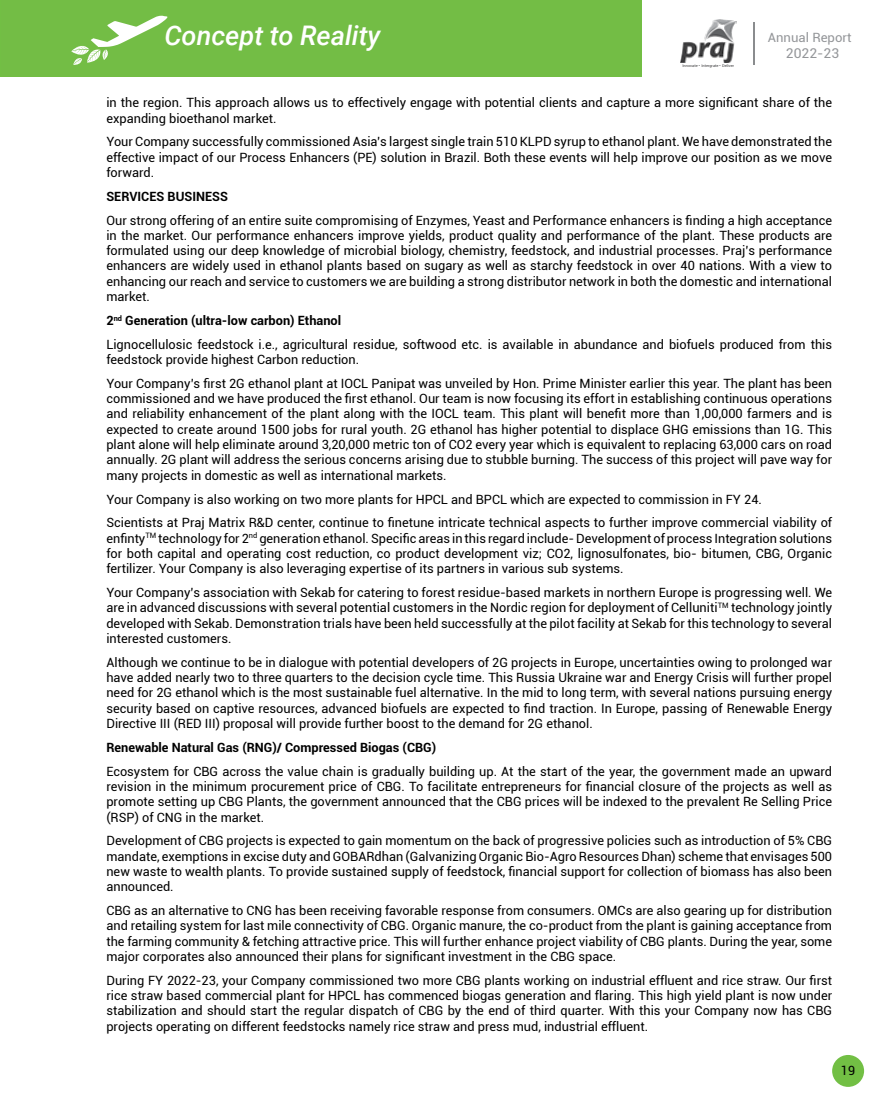
<style>
.page{position:relative;width:896px;height:1106px;background:#fff}
.page>*{position:absolute;margin:0;border:0;box-sizing:border-box;transform-origin:0 0}
.t1{font:italic 500 27px "Roboto";color:#fff}
.t2{font:13.5px "Roboto";color:#949699}
.t3{font:12.75px/15.3px "Roboto";color:#000;text-align:justify}
.t4{font:700 12.75px "Roboto";color:#000}
.t5{font:12.75px "Roboto";color:#949699}
.t6{font:3.75px "Roboto";color:#414042;scale:1.04 1}
.s1{font-weight:700}
</style>
<div class="page">
<div style="left:831px;top:1054px;width:32px;height:32px;background:#72bf44;border-radius:50%"></div>
<hr style="left:752px;top:22px;width:2px;height:43px;background:#8a8c8e">
<img style="left:680px;top:20px;width:56px;height:42px">
<div style="left:2px;top:0;width:638px;height:77px;background:#73bd45"></div>
<svg style="left:71px;top:16px;width:96px;height:49px"></svg>
<h1 class="t1" style="left:164px;top:16px;width:217px">Concept to Reality</h1>
<p class="t6" style="left:682px;top:63px;width:51px">Innovate ● Intergrate ● Deliver</p>
<p class="t5" style="left:767px;top:29px;width:85px">Annual Report</p>
<p class="t2" style="left:785px;top:44px;width:55px">2022-23</p>
<p class="t3" style="left:106px;top:94px;width:726px">in the region. This approach allows us to effectively engage with potential clients and capture a more significant share of the expanding bioethanol market.</p>
<p class="t3" style="left:106px;top:134px;width:726px">Your Company successfully commissioned Asia’s largest single train 510 KLPD syrup to ethanol plant. We have demonstrated the effective impact of our Process Enhancers (PE) solution in Brazil. Both these events will help improve our position as we move forward.</p>
<p class="t4" style="left:106px;top:187px;width:123px">SERVICES BUSINESS</p>
<p class="t3" style="left:106px;top:212px;width:726px">Our strong offering of an entire suite compromising of Enzymes, Yeast and Performance enhancers is finding a high acceptance in the market. Our performance enhancers improve yields, product quality and performance of the plant. These products are formulated using our deep knowledge of microbial biology, chemistry, feedstock, and industrial processes. Praj’s performance enhancers are widely used in ethanol plants based on sugary as well as starchy feedstock in over 40 nations. With a view to enhancing our reach and service to customers we are building a strong distributor network in both the domestic and international market.</p>
<p class="t3" style="left:106px;top:308px;width:726px;line-height:23.9px"><span class="s1">2</span><sup>nd</sup> <span class="s1">Generation (ultra-low carbon) Ethanol<br></span>Lignocellulosic feedstock i.e., agricultural residue, softwood etc. is available in abundance and biofuels produced from this</p>
<p class="t3" style="left:106px;top:347px;width:726px;line-height:23.9px">feedstock provide highest Carbon reduction.<br>Your Company’s first 2G ethanol plant at IOCL Panipat was unveiled by Hon. Prime Minister earlier this year. The plant has been</p>
<p class="t3" style="left:106px;top:390px;width:726px">commissioned and we have produced the first ethanol. Our team is now focusing its effort in establishing continuous operations and reliability enhancement of the plant along with the IOCL team. This plant will benefit more than 1,00,000 farmers and is expected to create around 1500 jobs for rural youth. 2G ethanol has higher potential to displace GHG emissions than 1G. This plant alone will help eliminate around 3,20,000 metric ton of CO2 every year which is equivalent to replacing 63,000 cars on road annually. 2G plant will address the serious concerns arising due to stubble burning. The success of this project will pave way for many projects in domestic as well as international markets.</p>
<p class="t3" style="left:106px;top:486px;width:726px;line-height:23.9px">Your Company is also working on two more plants for HPCL and BPCL which are expected to commission in FY 24.<br>Scientists at Praj Matrix R&amp;D center, continue to finetune intricate technical aspects to further improve commercial viability of</p>
<p class="t3" style="left:106px;top:530px;width:726px">enfinty<sup>TM</sup> technology for 2<sup>nd</sup> generation ethanol. Specific areas in this regard include- Development of process Integration solutions for both capital and operating cost reduction, co product development viz; CO2, lignosulfonates, bio- bitumen, CBG, Organic fertilizer. Your Company is also leveraging expertise of its partners in various sub systems.</p>
<p class="t3" style="left:106px;top:584px;width:726px">Your Company’s association with Sekab for catering to forest residue-based markets in northern Europe is progressing well. We are in advanced discussions with several potential customers in the Nordic region for deployment of Celluniti<sup>TM</sup> technology jointly developed with Sekab. Demonstration trials have been held successfully at the pilot facility at Sekab for this technology to several interested customers.</p>
<p class="t3" style="left:106px;top:654px;width:726px">Although we continue to be in dialogue with potential developers of 2G projects in Europe, uncertainties owing to prolonged war have added nearly two to three quarters to the decision cycle time. This Russia Ukraine war and Energy Crisis will further propel need for 2G ethanol which is the most sustainable fuel alternative. In the mid to long term, with several nations pursuing energy security based on captive resources, advanced biofuels are expected to find traction. In Europe, passing of Renewable Energy Directive III (RED III) proposal will provide further boost to the demand for 2G ethanol.</p>
<p class="t4" style="left:106px;top:738px;width:331px">Renewable Natural Gas (RNG)/ Compressed Biogas (CBG)</p>
<p class="t3" style="left:106px;top:763px;width:726px">Ecosystem for CBG across the value chain is gradually building up. At the start of the year, the government made an upward revision in the minimum procurement price of CBG. To facilitate entrepreneurs for financial closure of the projects as well as promote setting up CBG Plants, the government announced that the CBG prices will be indexed to the prevalent Re Selling Price (RSP) of CNG in the market.</p>
<p class="t3" style="left:106px;top:832px;width:726px">Development of CBG projects is expected to gain momentum on the back of progressive policies such as introduction of 5% CBG mandate, exemptions in excise duty and GOBARdhan (Galvanizing Organic Bio-Agro Resources Dhan) scheme that envisages 500 new waste to wealth plants. To provide sustained supply of feedstock, financial support for collection of biomass has also been announced.</p>
<p class="t3" style="left:106px;top:902px;width:726px">CBG as an alternative to CNG has been receiving favorable response from consumers. OMCs are also gearing up for distribution and retailing system for last mile connectivity of CBG. Organic manure, the co-product from the plant is gaining acceptance from the farming community &amp; fetching attractive price. This will further enhance project viability of CBG plants. During the year, some major corporates also announced their plans for significant investment in the CBG space.</p>
<p class="t3" style="left:106px;top:972px;width:726px">During FY 2022-23, your Company commissioned two more CBG plants working on industrial effluent and rice straw. Our first rice straw based commercial plant for HPCL has commenced biogas generation and flaring. This high yield plant is now under stabilization and should start the regular dispatch of CBG by the end of third quarter. With this your Company now has CBG projects operating on different feedstocks namely rice straw and press mud, industrial effluent.</p>
<p class="t3" style="left:840px;top:1062px;width:16px">19</p>
</div>
